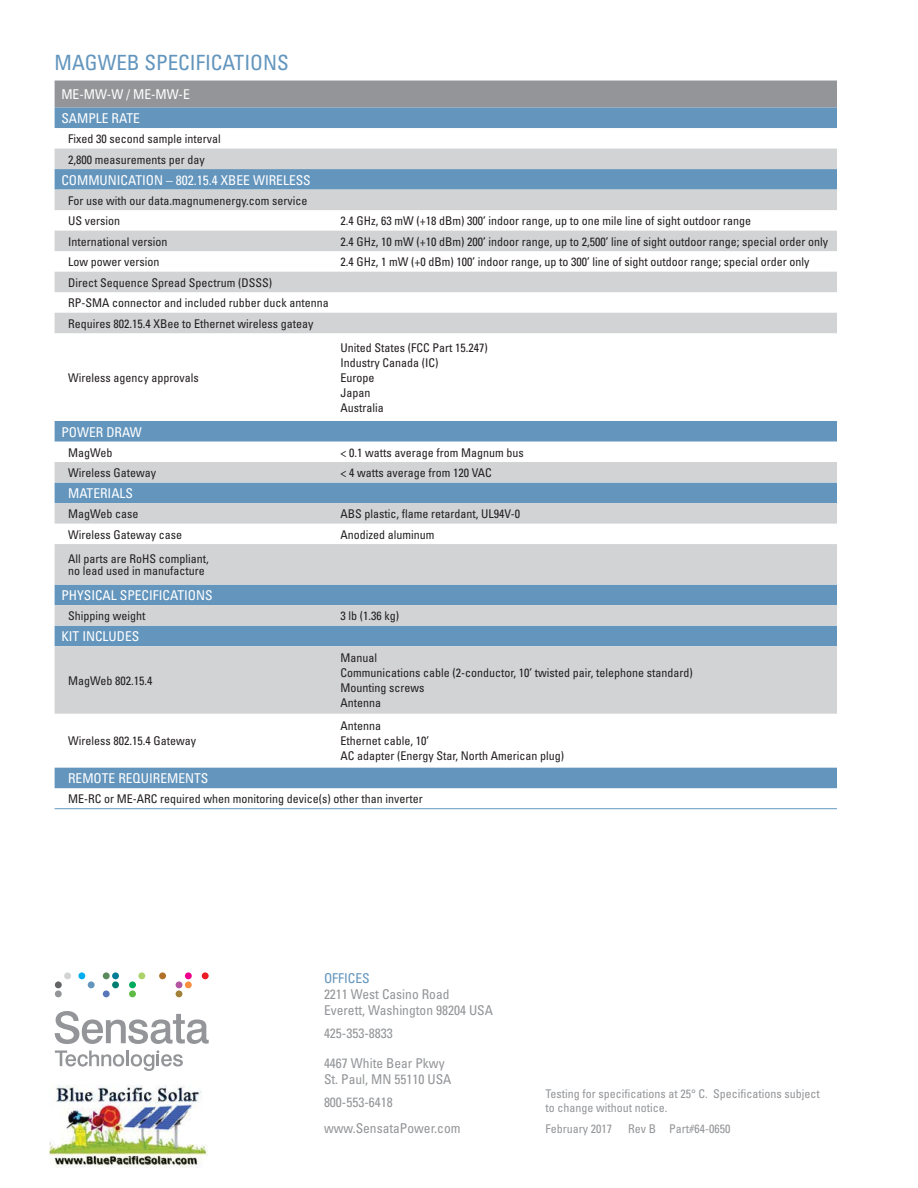
<style>
.page{position:relative;width:918px;height:1188px;background:#fff}
.page>*{position:absolute;margin:0;border:0;box-sizing:border-box;transform-origin:0 0}
.t1{font:condensed 21px "Univers";color:#6395bd}
.t2{font:condensed 13.5px/23.7px "Univers";color:#fff}
.t3{font:condensed 13.5px/16.2px "Univers";color:#939598}
.t4{font:condensed 13.5px "Univers";color:#6395bd}
.t5{font:condensed 12px/15px "Univers";color:#231f20}
.t6{font:condensed 12px/14.4px "Univers";color:#939598}
</style>
<div class="page">
<div style="left:55px;top:990px;width:7px;height:7px;background:#939598;border-radius:50%"></div>
<div style="left:78px;top:972px;width:7px;height:7px;background:#00aeef;border-radius:50%"></div>
<div style="left:88px;top:981px;width:7px;height:7px;background:#6395bd;border-radius:50%"></div>
<div style="left:103px;top:972px;width:7px;height:7px;background:#5b8a5d;border-radius:50%"></div>
<div style="left:112px;top:972px;width:7px;height:7px;background:#007c97;border-radius:50%"></div>
<div style="left:112px;top:981px;width:7px;height:7px;background:#007d6f;border-radius:50%"></div>
<div style="left:103px;top:990px;width:7px;height:7px;background:#5a76ba;border-radius:50%"></div>
<div style="left:138px;top:972px;width:7px;height:7px;background:#acd36a;border-radius:50%"></div>
<div style="left:129px;top:981px;width:7px;height:7px;background:#00ab5b;border-radius:50%"></div>
<div style="left:129px;top:990px;width:7px;height:7px;background:#5fbb46;border-radius:50%"></div>
<div style="left:185px;top:972px;width:7px;height:7px;background:#ec008c;border-radius:50%"></div>
<div style="left:176px;top:981px;width:6px;height:7px;background:#b355a0;border-radius:50%"></div>
<div style="left:185px;top:981px;width:7px;height:7px;background:#f78f41;border-radius:50%"></div>
<div style="left:176px;top:990px;width:6px;height:7px;background:#a1823a;border-radius:50%"></div>
<div style="left:202px;top:972px;width:7px;height:7px;background:#ed1c24;border-radius:50%"></div>
<div style="left:64px;top:972px;width:7px;height:7px;background:#d1d3d4;border-radius:50%"></div>
<div style="left:55px;top:981px;width:7px;height:7px;background:#636466;border-radius:50%"></div>
<div style="left:159px;top:972px;width:7px;height:7px;background:#b17029;border-radius:50%"></div>
<svg style="left:55px;top:1011px;width:154px;height:33px"></svg>
<svg style="left:55px;top:1050px;width:69px;height:17px"></svg>
<hr style="left:126px;top:1050px;width:3px;height:16px;background:#939598">
<svg style="left:131px;top:1050px;width:52px;height:21px"></svg>
<div style="left:55px;top:81px;width:782px;height:27px;background:#939598"></div>
<svg style="left:55px;top:108px;width:782px;height:680px"></svg>
<svg style="left:55px;top:149px;width:782px;height:565px;fill:#d1d3d4"></svg>
<div style="left:55px;top:605px;width:782px;height:21px;background:#d1d3d4"></div>
<hr style="left:55px;top:808px;width:782px;height:1px;background:#6395bd">
<img style="left:50px;top:1085px;width:157px;height:83px">
<h1 class="t1" style="left:55px;top:55px;width:236px">MAGWEB SPECIFICATIONS</h1>
<p class="t2" style="left:61px;top:84px;width:130px">ME-MW-W / ME-MW-E<br>SAMPLE RATE</p>
<p class="t5" style="left:68px;top:130px;width:154px;line-height:20.5px">Fixed 30 second sample interval<br>2,800 measurements per day</p>
<p class="t2" style="left:61px;top:169px;width:251px">COMMUNICATION – 802.15.4 XBEE WIRELESS</p>
<p class="t5" style="left:68px;top:191px;width:241px;line-height:20.5px">For use with our data.magnumenergy.com service<br>US version</p>
<p class="t5" style="left:340px;top:214px;width:412px">2.4 GHz, 63 mW (+18 dBm) 300’ indoor range, up to one mile line of sight outdoor range</p>
<p class="t5" style="left:68px;top:235px;width:101px">International version</p>
<p class="t5" style="left:340px;top:235px;width:489px">2.4 GHz, 10 mW (+10 dBm) 200’ indoor range, up to 2,500’ line of sight outdoor range; special order only</p>
<p class="t5" style="left:68px;top:256px;width:93px">Low power version</p>
<p class="t5" style="left:340px;top:256px;width:471px">2.4 GHz, 1 mW (+0 dBm) 100’ indoor range, up to 300’ line of sight outdoor range; special order only</p>
<p class="t5" style="left:68px;top:273px;width:262px;line-height:20.5px">Direct Sequence Spread Spectrum (DSSS)<br>RP-SMA connector and included rubber duck antenna<br>Requires 802.15.4 XBee to Ethernet wireless gateay</p>
<p class="t5" style="left:68px;top:371px;width:132px">Wireless agency approvals</p>
<p class="t5" style="left:340px;top:341px;width:149px">United States (FCC Part 15.247)<br>Industry Canada (IC)<br>Europe<br>Japan<br>Australia</p>
<p class="t2" style="left:61px;top:421px;width:82px">POWER DRAW</p>
<p class="t5" style="left:68px;top:446px;width:46px">MagWeb</p>
<p class="t5" style="left:340px;top:446px;width:185px">&lt; 0.1 watts average from Magnum bus</p>
<p class="t5" style="left:68px;top:466px;width:89px">Wireless Gateway</p>
<p class="t5" style="left:340px;top:466px;width:153px">&lt; 4 watts average from 120 VAC</p>
<p class="t2" style="left:68px;top:483px;width:67px">MATERIALS</p>
<p class="t5" style="left:68px;top:507px;width:72px">MagWeb case</p>
<p class="t5" style="left:340px;top:507px;width:181px">ABS plastic, flame retardant, UL94V-0</p>
<p class="t5" style="left:68px;top:528px;width:115px">Wireless Gateway case</p>
<p class="t5" style="left:340px;top:528px;width:95px">Anodized aluminum</p>
<p class="t5" style="left:68px;top:554px;width:142px;line-height:12px">All parts are RoHS compliant, no lead used in manufacture</p>
<p class="t2" style="left:61px;top:585px;width:153px">PHYSICAL SPECIFICATIONS</p>
<p class="t5" style="left:68px;top:609px;width:79px">Shipping weight</p>
<p class="t5" style="left:340px;top:609px;width:60px">3 lb (1.36 kg)</p>
<p class="t2" style="left:61px;top:626px;width:80px">KIT INCLUDES</p>
<p class="t5" style="left:68px;top:674px;width:86px">MagWeb 802.15.4</p>
<p class="t5" style="left:340px;top:652px;width:354px">Manual<br>Communications cable (2-conductor, 10’ twisted pair, telephone standard)<br>Mounting screws<br>Antenna</p>
<p class="t5" style="left:68px;top:735px;width:129px">Wireless 802.15.4 Gateway</p>
<p class="t5" style="left:340px;top:720px;width:225px">Antenna<br>Ethernet cable, 10’<br>AC adapter (Energy Star, North American plug)</p>
<p class="t2" style="left:68px;top:768px;width:142px">REMOTE REQUIREMENTS</p>
<p class="t5" style="left:68px;top:792px;width:356px">ME-RC or ME-ARC required when monitoring device(s) other than inverter</p>
<p class="t4" style="left:324px;top:973px;width:47px">OFFICES</p>
<p class="t3" style="left:324px;top:987px;width:171px">2211 West Casino Road<br>Everett, Washington 98204 USA</p>
<p class="t3" style="left:324px;top:1020px;width:122px;line-height:29.7px">425-353-8833<br>4467 White Bear Pkwy</p>
<p class="t3" style="left:324px;top:1069px;width:129px;line-height:23px">St. Paul, MN 55110 USA<br>800-553-6418</p>
<p class="t3" style="left:324px;top:1122px;width:138px">www.SensataPower.com</p>
<p class="t6" style="left:545px;top:1087px;width:276px">Testing for specifications at 25° C. Specifications subject to change without notice.</p>
<p class="t6" style="left:545px;top:1123px;width:68px">February 2017</p>
<p class="t6" style="left:628px;top:1123px;width:104px">Rev B Part#64-0650</p>
</div>
